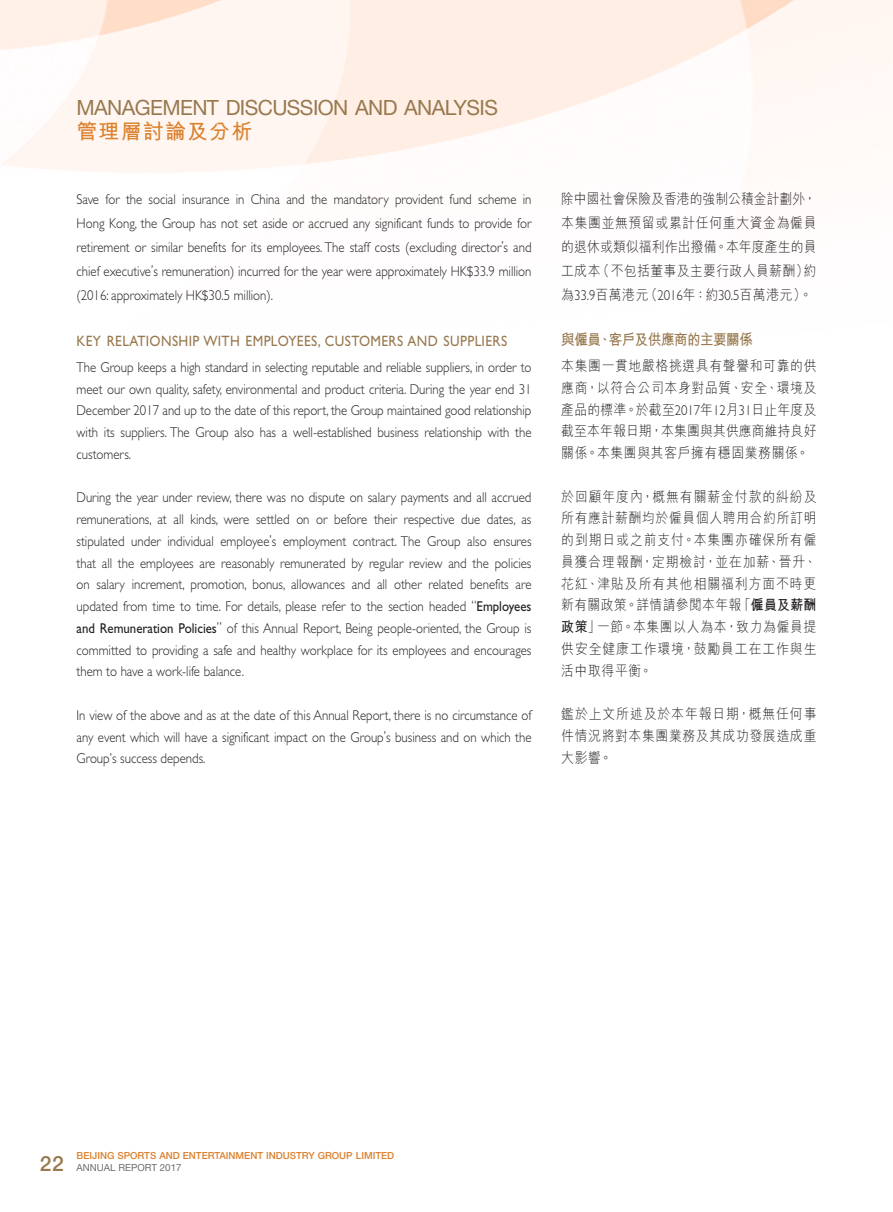
<style>
.page{position:relative;width:893px;height:1212px;background:#fff}
.page>*{position:absolute;margin:0;border:0;box-sizing:border-box;transform-origin:0 0}
.t1{font:21px "Helvetica Neue LT Std";letter-spacing:-.03em;color:#98794f}
.t2{font:700 21px "M Hei HK";letter-spacing:.055em;color:#dc812e}
.Heading_1{font:15px "Gill Sans Std";letter-spacing:.03em;color:#98794f;scale:.9 1}
.C_Heading_1{font:700 15px "M Hei HK";letter-spacing:-.035em;color:#98794f;scale:.9 1}
.Body_Text{font:300 14.25px/21.8px "Gill Sans Std";color:#231f20;text-align:justify;scale:.9 1}
.C_Body_Text{font:300 14.25px/21.8px "M Hei HK";letter-spacing:.045em;color:#231f20;text-align:justify;scale:.9 1}
.t3{font:500 9.75px/12px "Helvetica Neue LT Std";color:#dc812e}
.s1{font-weight:400}
.s2{font-family:"Gill Sans Std"}
.s3{font-weight:700}
.s4{font-size:21px;color:#98794f}
.s5{font-weight:400;color:#6c6d70}
</style>
<div class="page">
<h1 class="t1" style="left:77px;top:95px;width:423px">MANAGEMENT DISCUSSION AND ANALYSIS</h1>
<h1 class="t2" style="left:77px;top:116px;width:177px">管理層討論及分析</h1>
<p class="Body_Text" style="left:77px;top:187px;width:507px;line-height:24px">Save for the social insurance in China and the mandatory provident fund scheme in Hong Kong, the Group has not set aside or accrued any significant funds to provide for retirement or similar benefits for its employees. The staff costs (excluding director’s and chief executive’s remuneration) incurred for the year were approximately HK$33.9 million (2016: approximately HK$30.5 million).</p>
<p class="Heading_1" style="left:77px;top:332px;width:480px">KEY RELATIONSHIP WITH EMPLOYEES, CUSTOMERS AND SUPPLIERS</p>
<p class="Body_Text" style="left:77px;top:356px;width:507px">The Group keeps a high standard in selecting reputable and reliable suppliers, in order to meet our own quality, safety, environmental and product criteria. During the year end 31<br>December 2017 and up to the date of this report, the Group maintained good relationship with its suppliers. The Group also has a well-established business relationship with the customers.</p>
<p class="Body_Text" style="left:77px;top:487px;width:507px">During the year under review, there was no dispute on salary payments and all accrued remunerations, at all kinds, were settled on or before their respective due dates, as stipulated under individual employee’s employment contract. The Group also ensures that all the employees are reasonably remunerated by regular review and the policies on salary increment, promotion, bonus, allowances and all other related benefits are updated from time to time. For details, please refer to the section headed “<span class="s1">Employees and Remuneration Policies</span>” of this Annual Report, Being people-oriented, the Group is committed to providing a safe and healthy workplace for its employees and encourages them to have a work-life balance.</p>
<p class="Body_Text" style="left:77px;top:704px;width:507px">In view of the above and as at the date of this Annual Report, there is no circumstance of any event which will have a significant impact on the Group’s business and on which the Group’s success depends.</p>
<p class="C_Body_Text" style="left:561px;top:187px;width:285px;line-height:24px">除中國社會保險及香港的強制公積金計劃外，本集團並無預留或累計任何重大資金為僱員的退休或類似福利作出撥備。本年度產生的員工成本（不包括董事及主要行政人員薪酬）約為<span class="s2">33.9</span>百萬港元（<span class="s2">2016</span>年：約<span class="s2">30.5</span>百萬港元）。</p>
<p class="C_Heading_1" style="left:561px;top:329px;width:214px">與僱員、客戶及供應商的主要關係</p>
<p class="C_Body_Text" style="left:561px;top:355px;width:285px">本集團一貫地嚴格挑選具有聲譽和可靠的供應商，以符合公司本身對品質、安全、環境及產品的標準。於截至<span class="s2">2017</span>年<span class="s2">12</span>月<span class="s2">31</span>日止年度及截至本年報日期，本集團與其供應商維持良好關係。本集團與其客戶擁有穩固業務關係。</p>
<p class="C_Body_Text" style="left:561px;top:485px;width:285px">於回顧年度內，概無有關薪金付款的糾紛及所有應計薪酬均於僱員個人聘用合約所訂明的到期日或之前支付。本集團亦確保所有僱員獲合理報酬，定期檢討，並在加薪、晉升、花紅、津貼及所有其他相關福利方面不時更新有關政策。詳情請參閱本年報「<span class="s3">僱員及薪酬政策</span>」一節。本集團以人為本，致力為僱員提供安全健康工作環境，鼓勵員工在工作與生活中取得平衡。</p>
<p class="C_Body_Text" style="left:561px;top:703px;width:285px">鑑於上文所述及於本年報日期，概無任何事件情況將對本集團業務及其成功發展造成重大影響。</p>
<p class="t3" style="left:40px;top:1149px;width:356px;text-indent:37px">BEIJING SPORTS AND ENTERTAINMENT INDUSTRY GROUP LIMITED<br><span class="s4">22</span> <span class="s5">ANNUAL REPORT 2017</span></p>
</div>
